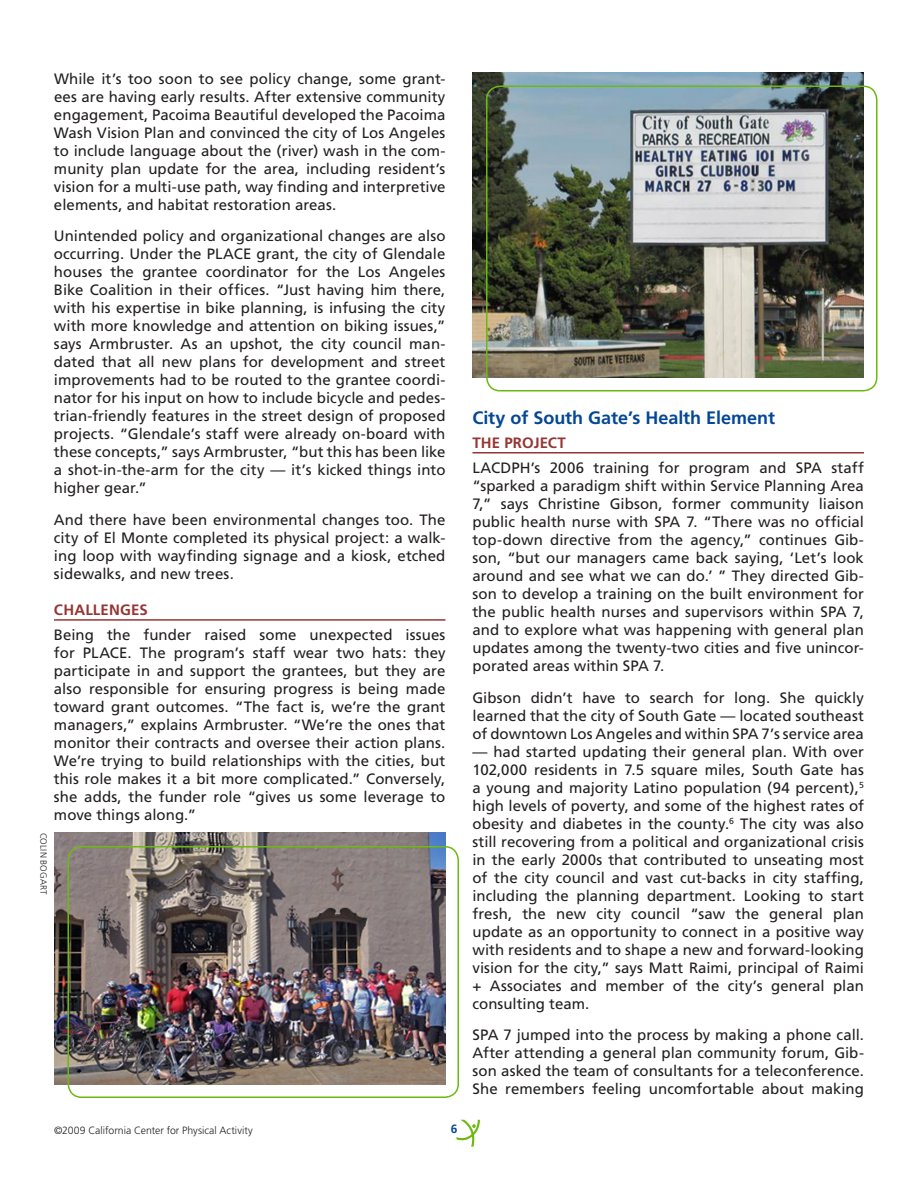
<style>
.page{position:relative;width:918px;height:1188px;background:#fff}
.page>*{position:absolute;margin:0;border:0;box-sizing:border-box;transform-origin:0 0}
.t1{font:700 18px "Frutiger";color:#044796}
.t2{font:15px/18px "Frutiger";color:#231f20;text-align:justify}
.t3{font:700 15px "Frutiger";letter-spacing:.01em;color:#943634}
.t4{font:700 12px "Frutiger";color:#044796}
.t5{font:300 10.5px "Frutiger";color:#231f20}
.t6{font:300 9px "Frutiger";letter-spacing:.115em;color:#231f20}
</style>
<div class="page">
<svg style="left:456px;top:1120px;width:24px;height:27px"></svg>
<hr style="left:54px;top:619px;width:392px;height:2px;background:#943634">
<img style="left:472px;top:72px;width:392px;height:306px">
<div style="left:486px;top:86px;width:392px;height:306px;border:2px solid #6db911;border-radius:14px"></div>
<hr style="left:472px;top:452px;width:392px;height:2px;background:#943634">
<img style="left:54px;top:832px;width:392px;height:252px">
<div style="left:68px;top:846px;width:391px;height:252px;border:2px solid #6db911;border-radius:14px"></div>
<p class="t2" style="left:54px;top:69px;width:393px">While it’s too soon to see policy change, some grant&shy;ees are having early results. After extensive community engagement, Pacoima Beautiful developed the Pacoima Wash Vision Plan and convinced the city of Los Angeles to include language about the (river) wash in the com&shy;munity plan update for the area, including resident’s vision for a multi-use path, way finding and interpretive elements, and habitat restoration areas.</p>
<p class="t2" style="left:54px;top:227px;width:393px">U nintended policy and organizational changes are also occurring. U nder the PLACE</p>
<p class="t2" style="left:54px;top:245px;width:393px;text-indent:203px">grant, the city of Glendale houses the grantee coordinator for the Los Angeles Bike Coalition in their offices. “Just having him there, with his expertise in bike planning, is infusing the city with more knowledge and attention on biking issues,” says Armbruster. As an upshot, the city council man&shy;dated that all new plans for development and street improvements had to be routed to the grantee coordi&shy;nator for his input on how to include bicycle and pedes&shy;trian-friendly features in the street design of proposed projects. “Glendale’s staff were already on-board with these concepts,” says Armbruster, “but this has been like a shot-in-the-arm for the city — it’s kicked things into higher gear.”</p>
<p class="t2" style="left:54px;top:510px;width:393px">And there have been environmental changes too. The city of El M onte completed its physical project: a walk&shy;ing loop with wayfinding signage and a kiosk, etched sidewalks, and new trees.</p>
<p class="t3" style="left:54px;top:601px;width:94px">Challenges</p>
<p class="t2" style="left:54px;top:626px;width:393px">Being the funder raised some unexpected issues for PLACE</p>
<p class="t2" style="left:54px;top:644px;width:393px;text-indent:74px">. The program’s staff wear two hats: they participate in and support the grantees, but they are also responsible for ensuring progress is being made toward grant outcomes. “The fact is, we’re the grant managers,” explains Armbruster. “We’re the ones that monitor their contracts and oversee their action plans.<br>We’re trying to build relationships with the cities, but this role makes it a bit more complicated.” Conversely, she adds, the funder role “gives us some leverage to move things along.”</p>
<p class="t6" style="left:49px;top:832px;width:64px;rotate:90deg">Colin bogart</p>
<p class="t5" style="left:54px;top:1124px;width:200px">©2009 California Center for Physical Activity</p>
<p class="t4" style="left:451px;top:1122px;width:8px">6</p>
<p class="t1" style="left:472px;top:407px;width:304px">City of South Gate’s H ealth Element</p>
<p class="t3" style="left:472px;top:433px;width:92px">The Project</p>
<p class="t2" style="left:472px;top:459px;width:11px">LACDP</p>
<p class="t2" style="left:520px;top:459px;width:286px">H’s 2006 training for program and SPA</p>
<p class="t2" style="left:472px;top:459px;width:393px;text-indent:359px">staff “sparked a paradigm shift within Service Planning Area 7,” says Christine Gibson, former community liaison public health nurse with SPA</p>
<p class="t2" style="left:472px;top:513px;width:393px;text-indent:214px">7. “There was no official top-down directive from the agency,” continues Gib&shy;son, “but our managers came back saying, ‘Let’s look around and see what we can do.’ ” They directed Gib&shy;son to develop a training on the built environment for the public health nurses and supervisors within SPA</p>
<p class="t2" style="left:472px;top:603px;width:393px;text-indent:380px">7, and to explore what was happening with general plan updates among the twenty-two cities and five unincor&shy;porated areas within SPA</p>
<p class="t2" style="left:472px;top:650px;width:393px;line-height:31.5px;text-indent:181px">7.<br>Gibson didn’t have to search for long. She quickly</p>
<p class="t2" style="left:472px;top:706px;width:393px">learned that the city of South Gate — located southeast of downtown Los Angeles and within SPA</p>
<p class="t2" style="left:762px;top:724px;width:104px">7’s service area</p>
<p class="t2" style="left:472px;top:742px;width:393px">— had started updating their general plan. With over 102,000 residents in 7.5 square miles, South Gate has a young and majority Latino population (94 percent),<sup>5 </sup>high levels of poverty, and some of the highest rates of obesity and diabetes in the county.<sup>6</sup> The city was also still recovering from a political and organizational crisis in the early 2000s that contributed to unseating most of the city council and vast cut-backs in city staffing, including the planning department. Looking to start fresh, the new city council “saw the general plan update as an opportunity to connect in a positive way with residents and to shape a new and forward-looking vision for the city,” says Matt Raimi, principal of Raimi + Associates and member of the city’s general plan consulting team.</p>
<p class="t2" style="left:473px;top:1026px;width:10px">SPA</p>
<p class="t2" style="left:473px;top:1026px;width:393px;text-indent:31px">7 jumped into the process by making a phone call.<br>After attending a general plan community forum, Gib&shy;son asked the team of consultants for a teleconference.<br>She remembers feeling uncomfortable about making</p>
</div>
